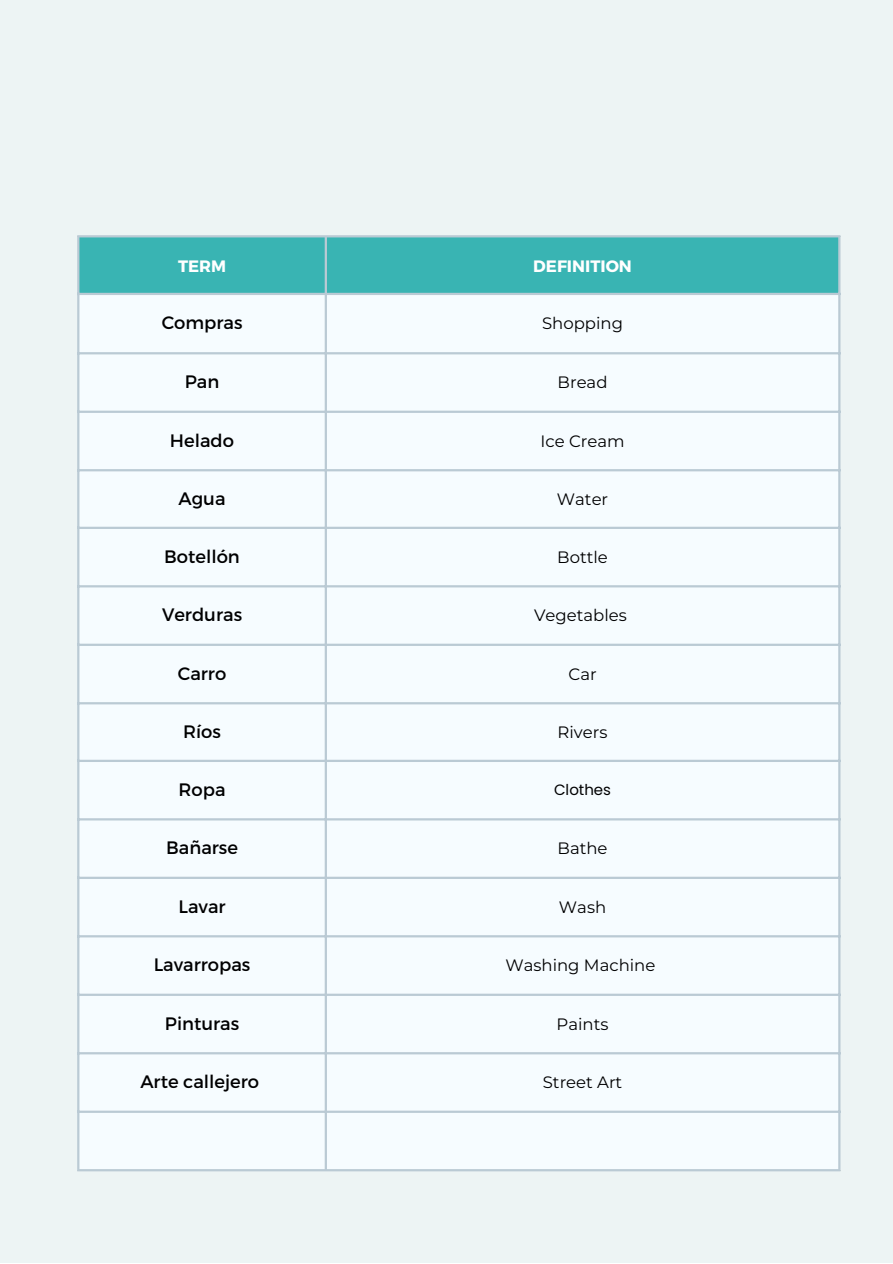
<style>
.page{position:relative;width:893px;height:1264px;background:#fff}
.page>*{position:absolute;margin:0;border:0;box-sizing:border-box;transform-origin:0 0}
.t1{font:18px "Montserrat";color:#000}
.t2{font:16.5px "Montserrat";color:#000}
.t3{font:700 16.5px "Montserrat";color:#fff}
.t4{font:15px "Poppins";color:#000}
</style>
<div class="page">
<div style="left:0;top:0;width:892px;height:1262px;background:#edf4f4"></div>
<div style="left:79px;top:237px;width:759px;height:56px;background:#39b4b3"></div>
<div style="left:79px;top:295px;width:759px;height:874px;background:#f6fcff"></div>
<hr style="left:77px;top:237px;width:2px;height:932px;background:#bacad4">
<hr style="left:325px;top:237px;width:2px;height:932px;background:#bacad4">
<hr style="left:838px;top:237px;width:2px;height:932px;background:#bacad4">
<hr style="left:77px;top:235px;width:763px;height:2px;background:#bacad4">
<hr style="left:77px;top:293px;width:763px;height:2px;background:#bacad4">
<hr style="left:77px;top:352px;width:763px;height:2px;background:#bacad4">
<hr style="left:77px;top:410px;width:763px;height:3px;background:#bacad4">
<hr style="left:77px;top:469px;width:763px;height:2px;background:#bacad4">
<hr style="left:77px;top:526px;width:763px;height:3px;background:#bacad4">
<hr style="left:77px;top:585px;width:763px;height:2px;background:#bacad4">
<hr style="left:77px;top:643px;width:763px;height:3px;background:#bacad4">
<hr style="left:77px;top:702px;width:763px;height:2px;background:#bacad4">
<hr style="left:77px;top:759px;width:763px;height:3px;background:#bacad4">
<hr style="left:77px;top:818px;width:763px;height:2px;background:#bacad4">
<hr style="left:77px;top:876px;width:763px;height:3px;background:#bacad4">
<hr style="left:77px;top:935px;width:763px;height:2px;background:#bacad4">
<hr style="left:77px;top:993px;width:763px;height:2px;background:#bacad4">
<hr style="left:77px;top:1052px;width:763px;height:2px;background:#bacad4">
<hr style="left:77px;top:1110px;width:763px;height:2px;background:#bacad4">
<hr style="left:77px;top:1169px;width:763px;height:2px;background:#bacad4">
<p class="t3" style="left:178px;top:256px;width:50px">TERM</p>
<p class="t3" style="left:533px;top:256px;width:100px">DEFINITION</p>
<p class="t1" style="left:162px;top:311px;width:82px">Compras</p>
<p class="t2" style="left:542px;top:313px;width:82px">Shopping</p>
<p class="t1" style="left:185px;top:370px;width:36px">Pan</p>
<p class="t2" style="left:557px;top:372px;width:51px">Bread</p>
<p class="t1" style="left:170px;top:428px;width:66px">Helado</p>
<p class="t2" style="left:540px;top:430px;width:86px">Ice Cream</p>
<p class="t1" style="left:178px;top:487px;width:49px">Agua</p>
<p class="t2" style="left:557px;top:489px;width:53px">Water</p>
<p class="t1" style="left:164px;top:544px;width:77px">Botellón</p>
<p class="t2" style="left:557px;top:546px;width:52px">Bottle</p>
<p class="t1" style="left:162px;top:603px;width:82px">Verduras</p>
<p class="t2" style="left:534px;top:605px;width:94px">Vegetables</p>
<p class="t1" style="left:178px;top:661px;width:50px">Carro</p>
<p class="t2" style="left:568px;top:663px;width:30px">Car</p>
<p class="t1" style="left:183px;top:720px;width:39px">Ríos</p>
<p class="t2" style="left:557px;top:722px;width:51px">Rivers</p>
<p class="t1" style="left:178px;top:777px;width:48px">Ropa</p>
<p class="t4" style="left:554px;top:778px;width:58px">Clothes</p>
<p class="t1" style="left:166px;top:836px;width:73px">Bañarse</p>
<p class="t2" style="left:557px;top:838px;width:51px">Bathe</p>
<p class="t1" style="left:178px;top:894px;width:49px">Lavar</p>
<p class="t2" style="left:559px;top:896px;width:49px">Wash</p>
<p class="t1" style="left:154px;top:953px;width:98px">Lavarropas</p>
<p class="t2" style="left:505px;top:955px;width:151px">Washing Machine</p>
<p class="t1" style="left:165px;top:1011px;width:76px">Pinturas</p>
<p class="t2" style="left:556px;top:1013px;width:53px">Paints</p>
<p class="t1" style="left:140px;top:1070px;width:120px">Arte callejero</p>
<p class="t2" style="left:543px;top:1072px;width:81px">Street Art</p>
</div>
